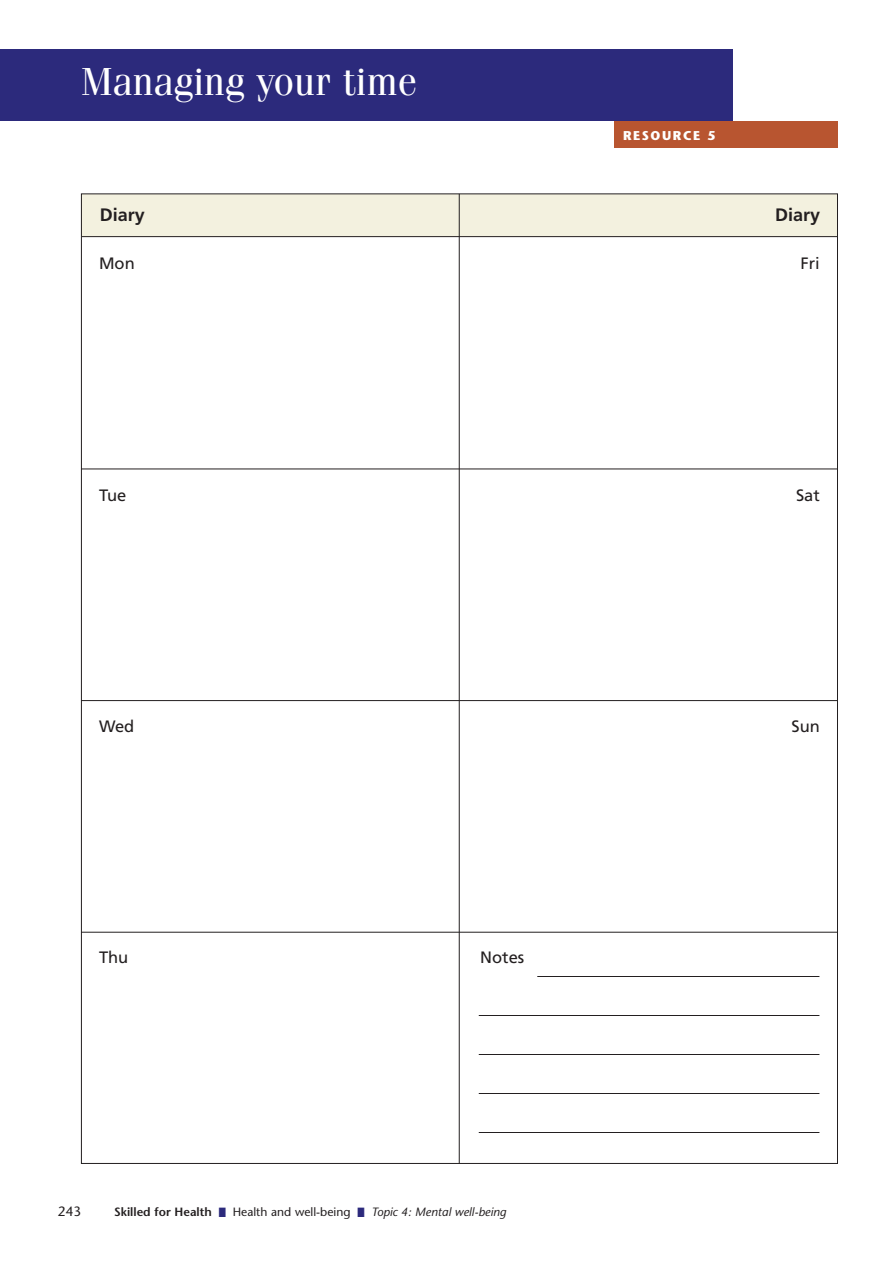
<style>
.page{position:relative;width:893px;height:1263px;background:#fff}
.page>*{position:absolute;margin:0;border:0;box-sizing:border-box;transform-origin:0 0}
.t1{font:39px "Fenice";color:#fff}
.t2{font:700 18px "Frutiger";color:#231f20}
.t3{font:16.5px "Frutiger";color:#231f20}
.t4{font:13.5px "Stone Sans";color:#231f20}
.t5{font:700 12.75px "Stone Sans";letter-spacing:.125em;color:#fff}
.t6{font:italic 12px "Stone Sans";color:#231f20}
.s1{font-weight:600;font-style:normal}
.s2{color:#2c2a7c}
.s3{font-style:normal}
</style>
<div class="page">
<div style="left:0;top:50px;width:732px;height:72px;background:#2c2a7c"></div>
<div style="left:614px;top:122px;width:223px;height:26px;background:#b85530"></div>
<div style="left:81px;top:194px;width:756px;height:43px;background:#f3f1df"></div>
<hr style="left:82px;top:236px;width:755px;height:1px;background:#231f20">
<hr style="left:459px;top:194px;width:1px;height:970px;background:#231f20">
<hr style="left:81px;top:469px;width:756px;height:1px;background:#231f20">
<hr style="left:81px;top:700px;width:756px;height:1px;background:#231f20">
<hr style="left:81px;top:932px;width:756px;height:1px;background:#231f20">
<hr style="left:537px;top:976px;width:282px;height:1px;background:#231f20">
<hr style="left:478px;top:1015px;width:341px;height:1px;background:#231f20">
<hr style="left:478px;top:1054px;width:341px;height:1px;background:#231f20">
<hr style="left:478px;top:1093px;width:341px;height:1px;background:#231f20">
<hr style="left:478px;top:1132px;width:341px;height:1px;background:#231f20">
<h1 class="t1" style="left:81px;top:68px;width:337px">Managing your time</h1>
<p class="t5" style="left:623px;top:130px;width:94px">RESOURCE 5</p>
<h2 class="t2" style="left:100px;top:208px;width:47px">Diary</h2>
<h2 class="t2" style="left:775px;top:208px;width:47px">Diary</h2>
<h3 class="t3" style="left:99px;top:256px;width:37px">Mon</h3>
<h3 class="t3" style="left:800px;top:256px;width:21px">Fri</h3>
<h3 class="t3" style="left:99px;top:489px;width:29px">Tue</h3>
<h3 class="t3" style="left:99px;top:720px;width:37px">Wed</h3>
<h3 class="t3" style="left:99px;top:951px;width:31px">Thu</h3>
<h3 class="t3" style="left:480px;top:951px;width:45px">Notes</h3>
<p class="t4" style="left:58px;top:1206px;width:25px">243</p>
<p class="t6" style="left:114px;top:1207px;width:393px"><span class="s1">Skilled for Health</span> <span class="s2">■</span> <span class="s3">Health and well-being</span> <span class="s2">■</span> Topic 4: Mental well-being</p>
<h3 class="t3" style="left:796px;top:489px;width:25px">Sat</h3>
<h3 class="t3" style="left:791px;top:720px;width:30px">Sun</h3>
</div>
